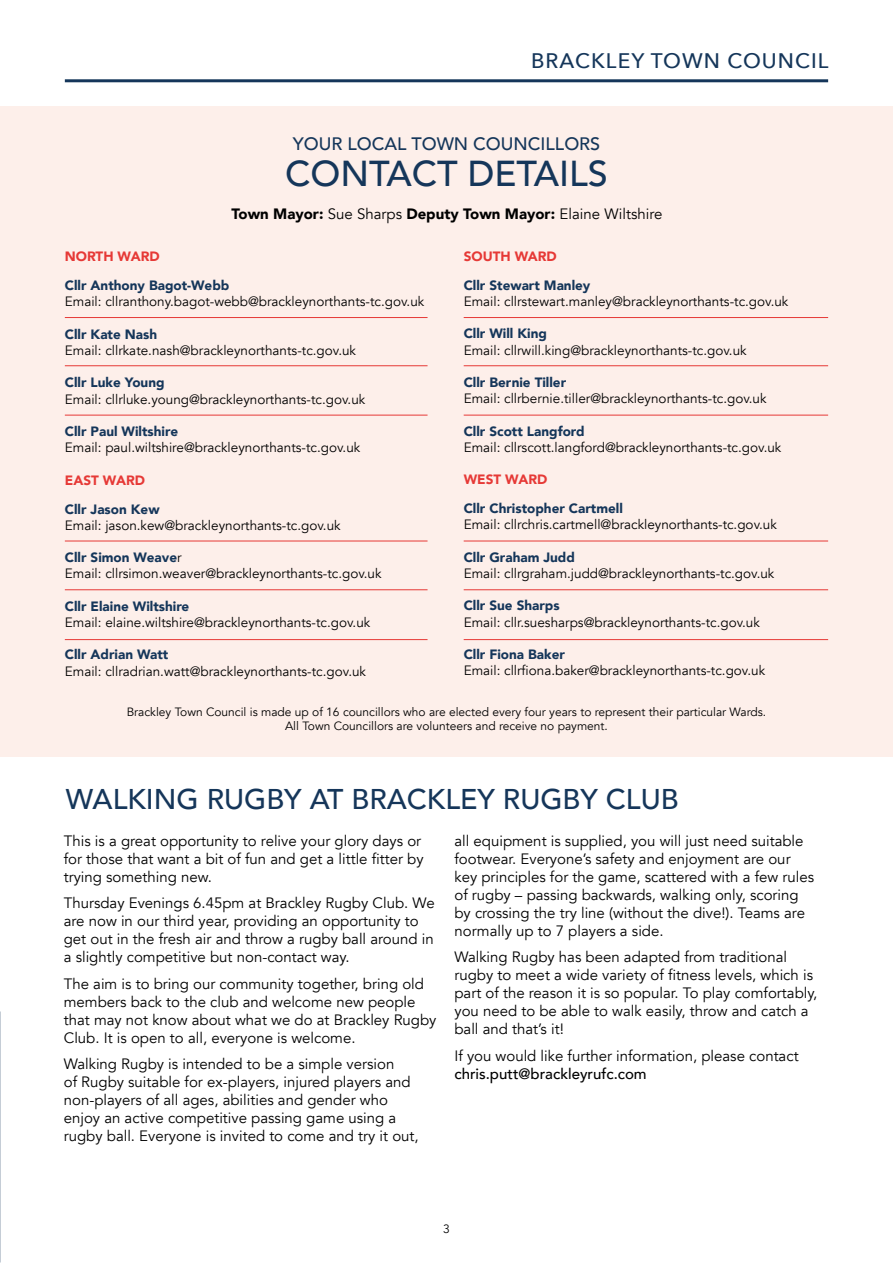
<style>
.page{position:relative;width:893px;height:1263px;background:#fff}
.page>*{position:absolute;margin:0;border:0;box-sizing:border-box;transform-origin:0 0}
.t1{font:500 36px "Avenir";color:#15365a}
.t2{font:500 28.5px "Avenir";color:#15365a}
.t3{font:500 21px "Avenir Next";letter-spacing:.05em;color:#15365a}
.t4{font:500 18px "Avenir";color:#15365a}
.t5{font:15px/18px "Avenir";color:#000}
.t6{font:900 15px "Avenir";color:#000}
.t7{font:500 15px "Avenir";color:#000}
.t8{font:13.5px/16.2px "Avenir";color:#000}
.t9{font:900 13.5px "Avenir";color:#15365a}
.t10{font:900 13.5px "Avenir";color:#e63936}
.t11{font:12px/14.4px "Avenir";color:#000;text-align:center}
.s1{font-weight:400}
.s2{font-weight:900;color:#15365a}
</style>
<div class="page">
<hr style="left:65px;top:79px;width:763px;height:3px;background:#15365a">
<div style="left:0;top:106px;width:893px;height:651px;background:#fdefea"></div>
<hr style="left:65px;top:317px;width:363px;height:1px;background:#e63936">
<hr style="left:464px;top:317px;width:364px;height:1px;background:#e63936">
<hr style="left:65px;top:541px;width:363px;height:1px;background:#e63936">
<hr style="left:65px;top:365px;width:363px;height:1px;background:#e63936">
<hr style="left:464px;top:365px;width:364px;height:1px;background:#e63936">
<hr style="left:65px;top:589px;width:363px;height:1px;background:#e63936">
<hr style="left:65px;top:415px;width:363px;height:1px;background:#e63936">
<hr style="left:464px;top:415px;width:364px;height:1px;background:#e63936">
<hr style="left:464px;top:541px;width:364px;height:1px;background:#e63936">
<hr style="left:464px;top:589px;width:364px;height:1px;background:#e63936">
<hr style="left:464px;top:639px;width:364px;height:1px;background:#e63936">
<hr style="left:65px;top:639px;width:363px;height:1px;background:#e63936">
<h3 class="t3" style="left:531px;top:43px;width:299px">BRACKLEY TOWN COUNCIL</h3>
<p class="t4" style="left:293px;top:128px;width:309px">YOUR LOCAL TOWN COUNCILLORS</p>
<h1 class="t1" style="left:285px;top:142px;width:324px">CONTACT DETAILS</h1>
<p class="t6" style="left:232px;top:201px;width:432px">Town Mayor: <span class="s1">Sue Sharps</span> Deputy Town Mayor: <span class="s1">Elaine Wiltshire</span></p>
<p class="t10" style="left:464px;top:245px;width:95px">SOUTH WARD</p>
<p class="t9" style="left:464px;top:274px;width:128px">Cllr Stewart Manley</p>
<p class="t8" style="left:464px;top:294px;width:326px">Email: cllrstewart.manley@brackleynorthants-tc.gov.uk</p>
<p class="t9" style="left:464px;top:322px;width:85px">Cllr Will King</p>
<p class="t8" style="left:464px;top:342px;width:284px">Email: cllrwill.king@brackleynorthants-tc.gov.uk</p>
<p class="t9" style="left:464px;top:371px;width:104px">Cllr Bernie Tiller</p>
<p class="t8" style="left:464px;top:391px;width:304px">Email: cllrbernie.tiller@brackleynorthants-tc.gov.uk</p>
<p class="t9" style="left:464px;top:419px;width:122px">Cllr Scott Langford</p>
<p class="t8" style="left:464px;top:439px;width:319px">Email: cllrscott.langford@brackleynorthants-tc.gov.uk</p>
<p class="t10" style="left:464px;top:468px;width:85px">WEST WARD</p>
<p class="t9" style="left:464px;top:497px;width:161px">Cllr Christopher Cartmell</p>
<p class="t8" style="left:464px;top:517px;width:315px">Email: cllrchris.cartmell@brackleynorthants-tc.gov.uk</p>
<p class="t9" style="left:464px;top:545px;width:113px">Cllr Graham Judd</p>
<p class="t8" style="left:464px;top:565px;width:312px">Email: cllrgraham.judd@brackleynorthants-tc.gov.uk</p>
<p class="t9" style="left:464px;top:594px;width:97px">Cllr Sue Sharps</p>
<p class="t8" style="left:464px;top:614px;width:298px">Email: cllr.suesharps@brackleynorthants-tc.gov.uk</p>
<p class="t9" style="left:464px;top:643px;width:103px">Cllr Fiona Baker</p>
<p class="t8" style="left:464px;top:663px;width:303px">Email: cllrfiona.baker@brackleynorthants-tc.gov.uk</p>
<p class="t11" style="left:127px;top:704px;width:641px">Brackley Town Council is made up of 16 councillors who are elected every four years to represent their particular Wards.<br>All Town Councillors are volunteers and receive no payment.</p>
<p class="t10" style="left:65px;top:245px;width:96px">NORTH WARD</p>
<p class="t9" style="left:65px;top:274px;width:166px">Cllr Anthony Bagot-Webb</p>
<p class="t8" style="left:65px;top:294px;width:361px">Email: cllranthony.bagot-webb@brackleynorthants-tc.gov.uk</p>
<p class="t9" style="left:65px;top:323px;width:94px">Cllr Kate Nash</p>
<p class="t8" style="left:65px;top:342px;width:293px">Email: cllrkate.nash@brackleynorthants-tc.gov.uk</p>
<p class="t9" style="left:65px;top:371px;width:101px">Cllr Luke Young</p>
<p class="t8" style="left:65px;top:391px;width:302px">Email: cllrluke.young@brackleynorthants-tc.gov.uk</p>
<p class="t9" style="left:65px;top:420px;width:115px">Cllr Paul Wiltshire</p>
<p class="t8" style="left:65px;top:440px;width:297px">Email: paul.wiltshire@brackleynorthants-tc.gov.uk</p>
<p class="t10" style="left:65px;top:468px;width:82px">EAST WARD</p>
<p class="t9" style="left:65px;top:497px;width:96px">Cllr Jason Kew</p>
<p class="t8" style="left:65px;top:517px;width:277px">Email: jason.kew@brackleynorthants-tc.gov.uk</p>
<p class="t8" style="left:65px;top:550px;width:318px"><span class="s2">Cllr Simon Weave</span>r<br>Email: cllrsimon.weaver@brackleynorthants-tc.gov.uk</p>
<p class="t9" style="left:65px;top:594px;width:126px">Cllr Elaine Wiltshire</p>
<p class="t8" style="left:65px;top:614px;width:307px">Email: elaine.wiltshire@brackleynorthants-tc.gov.uk</p>
<p class="t9" style="left:65px;top:643px;width:105px">Cllr Adrian Watt</p>
<p class="t8" style="left:65px;top:663px;width:303px">Email: cllradrian.watt@brackleynorthants-tc.gov.uk</p>
<h2 class="t2" style="left:66px;top:774px;width:614px">WALKING RUGBY AT BRACKLEY RUGBY CLUB</h2>
<p class="t5" style="left:64px;top:832px;width:361px">This is a great opportunity to relive your glory days or for those that want a bit of fun and get a little fitter by trying something new.</p>
<p class="t5" style="left:64px;top:894px;width:372px">Thursday Evenings 6.45pm at Brackley Rugby Club. We are now in our third year, providing an opportunity to get out in the fresh air and throw a rugby ball around in a slightly competitive but non-contact way.</p>
<p class="t5" style="left:64px;top:975px;width:374px">The aim is to bring our community together, bring old members back to the club and welcome new people that may not know about what we do at Brackley Rugby Club. It is open to all, everyone is welcome.</p>
<p class="t5" style="left:64px;top:1055px;width:356px">Walking Rugby is intended to be a simple version<br>of Rugby suitable for ex-players, injured players and non-players of all ages, abilities and gender who enjoy an active competitive passing game using a rugby ball. Everyone is invited to come and try it out,</p>
<p class="t5" style="left:454px;top:832px;width:361px">all equipment is supplied, you will just need suitable footwear. Everyone’s safety and enjoyment are our key principles for the game, scattered with a few rules of rugby – passing backwards, walking only, scoring by crossing the try line (without the dive!). Teams are normally up to 7 players a side.</p>
<p class="t5" style="left:454px;top:948px;width:365px">Walking Rugby has been adapted from traditional rugby to meet a wide variety of fitness levels, which is part of the reason it is so popular. To play comfortably, you need to be able to walk easily, throw and catch a ball and that’s it!</p>
<p class="t5" style="left:454px;top:1047px;width:346px">If you would like further information, please contact</p>
<p class="t7" style="left:454px;top:1060px;width:194px">chris.putt@brackleyrufc.com</p>
<p class="t11" style="left:443px;top:1222px;width:8px">3</p>
</div>
